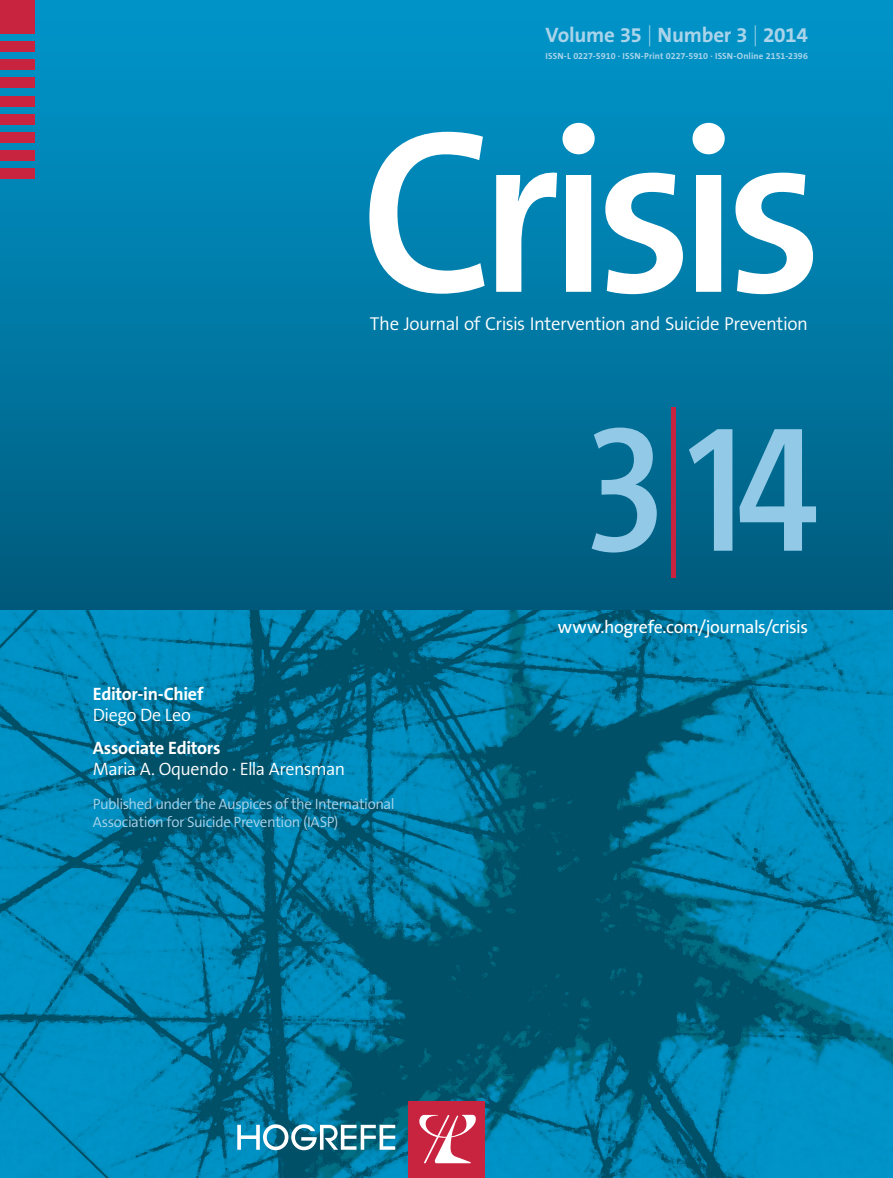
<style>
.page{position:relative;width:893px;height:1178px;background:#fff}
.page>*{position:absolute;margin:0;border:0;box-sizing:border-box;transform-origin:0 0}
.t1{font:600 235.05px "The Sans B6";letter-spacing:-.065em;color:#fff}
.t2{font:600 180px "The Sans Cd LF6";color:#92c9e6}
.t3{font:700 21px "The Sans B7";letter-spacing:-.015em;color:#abd4ea}
.t4{font:300 18.75px "The Sans B4";letter-spacing:-.03em;color:#fff}
.t5{font:300 18px "The Sans B4";letter-spacing:-.025em;color:#fff}
.t6{font:18px "The Sans B5 Plain";letter-spacing:-.02em;color:#fff}
.t7{font:700 18px "The Sans B7";letter-spacing:-.015em;color:#fff}
.t8{font:300 15px/18px "The Sans B4";letter-spacing:-.025em;color:#abd4ea}
.t9{font:700 9px "The Sans B7";letter-spacing:.005em;color:#abd4ea}
.s1{font-family:"The Sans B2";font-weight:200}
.s2{font-family:"The Sans Cd LF3";font-weight:300;font-size:177.45px;color:#c8233f}
</style>
<div class="page">
<div style="left:0;top:0;width:893px;height:610px;background:linear-gradient(to bottom,#0197cd,#005c7e)"></div>
<img style="left:0;top:610px;width:893px;height:568px">
<div style="left:408px;top:1101px;width:77px;height:77px;background:#c8233f"></div>
<svg style="left:419px;top:1114px;width:57px;height:50px"></svg>
<svg style="left:237px;top:1124px;width:158px;height:26px"></svg>
<div style="left:0;top:0;width:34px;height:33px;background:#c8233f"></div>
<div style="left:0;top:42px;width:34px;height:10px;background:#c8233f"></div>
<div style="left:0;top:114px;width:34px;height:10px;background:#c8233f"></div>
<div style="left:0;top:96px;width:34px;height:10px;background:#c8233f"></div>
<div style="left:0;top:78px;width:34px;height:10px;background:#c8233f"></div>
<div style="left:0;top:60px;width:34px;height:10px;background:#c8233f"></div>
<div style="left:0;top:132px;width:34px;height:10px;background:#c8233f"></div>
<div style="left:0;top:150px;width:34px;height:10px;background:#c8233f"></div>
<div style="left:0;top:168px;width:34px;height:11px;background:#c8233f"></div>
<h3 class="t3" style="left:546px;top:27px;width:264px">Volume 35 <span class="s1">|</span> Number 3 <span class="s1">|</span> 2014</h3>
<p class="t9" style="left:546px;top:52px;width:264px">ISSN-L 0227-5910 · ISSN-Print 0227-5910 · ISSN-Online 2151-2396</p>
<h1 class="t1" style="left:359px;top:86px;width:466px">Crisis</h1>
<p class="t4" style="left:370px;top:316px;width:439px">The Journal of Crisis Intervention and Suicide Prevention</p>
<h2 class="t2" style="left:589px;top:401px;width:230px">3<span class="s2">|</span>14</h2>
<p class="t7" style="left:93px;top:686px;width:112px">Editor-in-Chief</p>
<p class="t5" style="left:93px;top:707px;width:100px">Diego De Leo</p>
<p class="t7" style="left:93px;top:741px;width:130px">Associate Editors</p>
<p class="t5" style="left:93px;top:762px;width:254px">Maria A. Oquendo · Ella Arensman</p>
<p class="t8" style="left:93px;top:796px;width:303px">Published under the Auspices of the International<br>Association for Suicide Prevention (IASP)</p>
<p class="t6" style="left:558px;top:616px;width:252px">www.hogrefe.com/journals/crisis</p>
</div>
